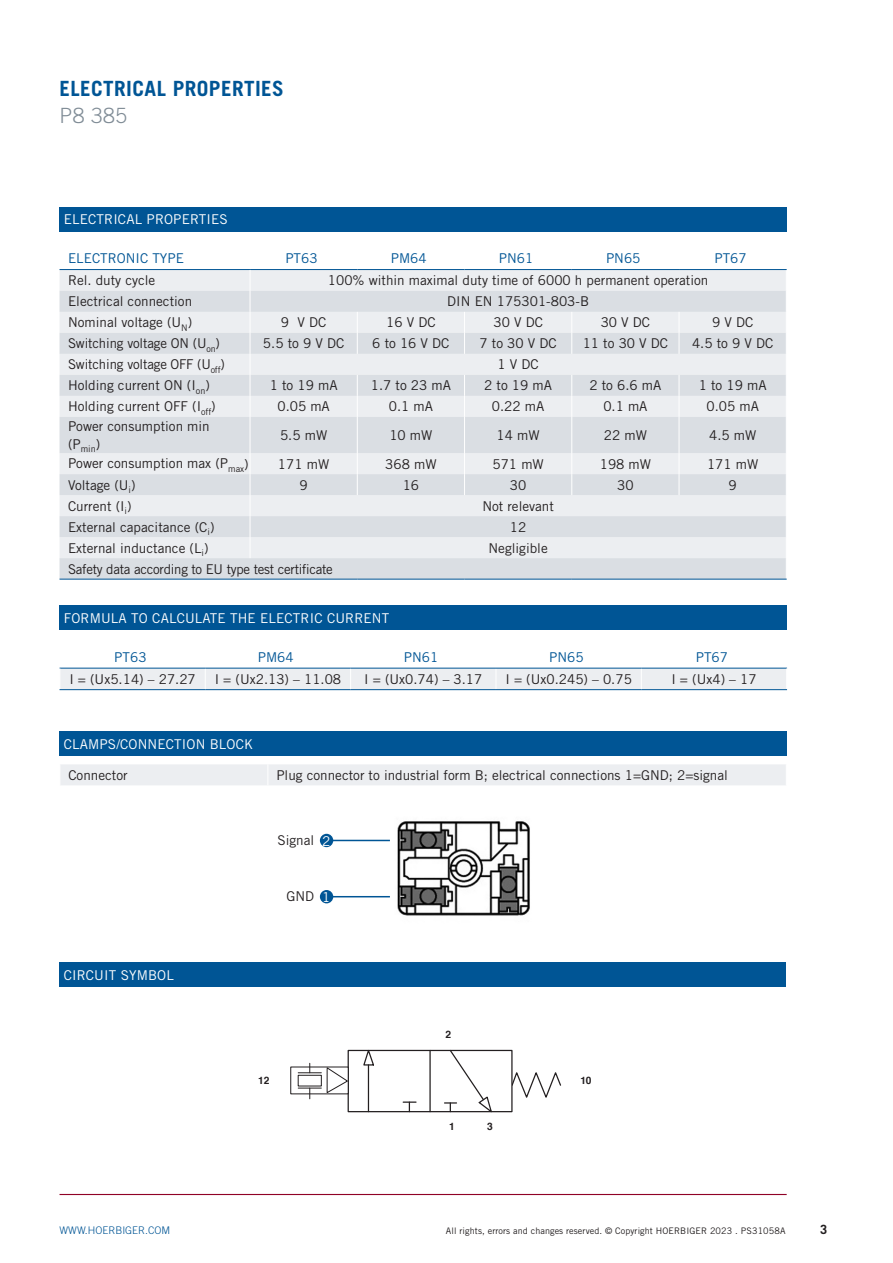
<style>
.page{position:relative;width:893px;height:1263px;background:#fff}
.page>*{position:absolute;margin:0;border:0;box-sizing:border-box;transform-origin:0 0}
.t1{font:700 21px "Trade Gothic LT Std";letter-spacing:.02em;color:#005595}
.t2{font:300 21px "Trade Gothic LT Std";color:#808c96}
.t3{font:13.5px/18px "Trade Gothic LT Std";color:#231f20}
.t4{font:13.5px "Trade Gothic LT Std";letter-spacing:.01em;color:#fff}
.t5{font:13.5px "Trade Gothic LT Std";color:#005595}
.t6{font:13.5px "Trade Gothic LT Std";letter-spacing:-.02em;color:#231f20}
.t7{font:700 12.75px "Trade Gothic LT Std";color:#231f20}
.t8{font:300 10.5px "Trade Gothic LT Std";color:#005595}
.t9{font:700 10.2px "Helvetica";color:#231f20}
.t10{font:9px "Trade Gothic LT Std";letter-spacing:.01em;color:#231f20}
</style>
<div class="page">
<hr style="left:60px;top:1194px;width:727px;height:1px;background:#900126">
<div style="left:320px;top:834px;width:13px;height:13px;background:#005595;border-radius:50%"></div>
<div style="left:60px;top:732px;width:727px;height:24px;background:#005595"></div>
<div style="left:60px;top:764px;width:726px;height:21px;background:#eceef1"></div>
<div style="left:60px;top:207px;width:727px;height:24px;background:#005595"></div>
<div style="left:60px;top:270px;width:726px;height:21px;background:#eceef1"></div>
<svg style="left:60px;top:291px;width:726px;height:288px;background:#e1e4e9"></svg>
<svg style="left:679px;top:312px;width:1px;height:42px"></svg>
<svg style="left:679px;top:375px;width:1px;height:42px"></svg>
<hr style="left:679px;top:417px;width:1px;height:36px;background:#fff">
<svg style="left:679px;top:453px;width:1px;height:42px"></svg>
<hr style="left:60px;top:269px;width:190px;height:1px;background:#005595">
<hr style="left:250px;top:269px;width:107px;height:1px;background:#005595">
<hr style="left:357px;top:269px;width:108px;height:1px;background:#005595">
<hr style="left:465px;top:269px;width:107px;height:1px;background:#005595">
<hr style="left:572px;top:269px;width:107px;height:1px;background:#005595">
<hr style="left:679px;top:269px;width:108px;height:1px;background:#005595">
<svg style="left:357px;top:312px;width:1px;height:42px"></svg>
<svg style="left:464px;top:312px;width:1px;height:42px"></svg>
<svg style="left:571px;top:312px;width:1px;height:42px"></svg>
<svg style="left:357px;top:375px;width:1px;height:42px"></svg>
<svg style="left:464px;top:375px;width:1px;height:42px"></svg>
<svg style="left:571px;top:375px;width:1px;height:42px"></svg>
<hr style="left:250px;top:417px;width:1px;height:36px;background:#fff">
<hr style="left:357px;top:417px;width:1px;height:36px;background:#fff">
<hr style="left:464px;top:417px;width:1px;height:36px;background:#fff">
<hr style="left:571px;top:417px;width:1px;height:36px;background:#fff">
<svg style="left:571px;top:453px;width:1px;height:42px"></svg>
<svg style="left:357px;top:453px;width:1px;height:42px"></svg>
<svg style="left:464px;top:453px;width:1px;height:42px"></svg>
<svg style="left:250px;top:453px;width:1px;height:105px"></svg>
<hr style="left:60px;top:579px;width:190px;height:1px;background:#005595">
<hr style="left:250px;top:579px;width:107px;height:1px;background:#005595">
<hr style="left:357px;top:579px;width:108px;height:1px;background:#005595">
<hr style="left:465px;top:579px;width:107px;height:1px;background:#005595">
<hr style="left:572px;top:579px;width:107px;height:1px;background:#005595">
<hr style="left:679px;top:579px;width:108px;height:1px;background:#005595">
<svg style="left:250px;top:270px;width:1px;height:147px"></svg>
<div style="left:60px;top:606px;width:727px;height:24px;background:#005595"></div>
<div style="left:60px;top:668px;width:727px;height:21px;background:#eceef1"></div>
<hr style="left:60px;top:689px;width:145px;height:1px;background:#005595">
<hr style="left:205px;top:689px;width:146px;height:1px;background:#005595">
<hr style="left:351px;top:689px;width:145px;height:1px;background:#005595">
<hr style="left:496px;top:689px;width:145px;height:1px;background:#005595">
<hr style="left:641px;top:689px;width:146px;height:1px;background:#005595">
<div style="left:60px;top:963px;width:726px;height:24px;background:#005595"></div>
<svg style="left:513px;top:1072px;width:48px;height:26px"></svg>
<div style="left:348px;top:1050px;width:165px;height:62px;border:1px solid #231f20"></div>
<hr style="left:429px;top:1050px;width:2px;height:62px;background:#231f20">
<hr style="left:368px;top:1065px;width:1px;height:47px;background:#231f20">
<svg style="left:362px;top:1049px;width:13px;height:17px"></svg>
<svg style="left:445px;top:1049px;width:48px;height:64px"></svg>
<svg style="left:403px;top:1101px;width:13px;height:11px"></svg>
<div style="left:290px;top:1066px;width:59px;height:28px;border:1px solid #231f20"></div>
<svg style="left:298px;top:1063px;width:51px;height:36px"></svg>
<img style="left:397px;top:821px;width:133px;height:95px">
<hr style="left:321px;top:840px;width:69px;height:1px;background:#005595">
<div style="left:320px;top:890px;width:13px;height:13px;background:#005595;border-radius:50%"></div>
<hr style="left:321px;top:896px;width:69px;height:1px;background:#005595">
<h1 class="t1" style="left:60px;top:76px;width:226px">ELECTRICAL PROPERTIES</h1>
<h1 class="t2" style="left:60px;top:103px;width:69px">P8 385</h1>
<p class="t4" style="left:64px;top:211px;width:165px">ELECTRICAL PROPERTIES</p>
<p class="t5" style="left:68px;top:250px;width:117px">ELECTRONIC TYPE</p>
<p class="t5" style="left:285px;top:250px;width:34px">PT63</p>
<p class="t5" style="left:391px;top:250px;width:37px">PM64</p>
<p class="t5" style="left:499px;top:250px;width:36px">PN61</p>
<p class="t5" style="left:606px;top:250px;width:36px">PN65</p>
<p class="t5" style="left:714px;top:250px;width:34px">PT67</p>
<p class="t3" style="left:68px;top:271px;width:89px">Rel. duty cycle</p>
<p class="t3" style="left:328px;top:271px;width:382px">100% within maximal duty time of 6000 h permanent operation</p>
<p class="t3" style="left:68px;top:292px;width:126px">Electrical connection</p>
<p class="t3" style="left:447px;top:292px;width:143px">DIN EN 175301-803-B</p>
<p class="t3" style="left:68px;top:313px;width:126px">Nominal voltage (U<sub>N</sub>)</p>
<p class="t3" style="left:281px;top:313px;width:47px">9 V DC</p>
<p class="t3" style="left:386px;top:313px;width:51px">16 V DC</p>
<p class="t3" style="left:493px;top:313px;width:51px">30 V DC</p>
<p class="t3" style="left:601px;top:313px;width:51px">30 V DC</p>
<p class="t3" style="left:712px;top:313px;width:43px">9 V DC</p>
<p class="t3" style="left:68px;top:334px;width:154px">Switching voltage ON (U<sub>on</sub>)</p>
<p class="t3" style="left:263px;top:334px;width:83px">5.5 to 9 V DC</p>
<p class="t3" style="left:372px;top:334px;width:79px">6 to 16 V DC</p>
<p class="t3" style="left:480px;top:334px;width:79px">7 to 30 V DC</p>
<p class="t3" style="left:583px;top:334px;width:87px">11 to 30 V DC</p>
<p class="t3" style="left:692px;top:334px;width:83px">4.5 to 9 V DC</p>
<p class="t3" style="left:68px;top:355px;width:158px">Switching voltage OFF (U<sub>off</sub>)</p>
<p class="t3" style="left:498px;top:355px;width:43px">1 V DC</p>
<p class="t3" style="left:68px;top:376px;width:143px">Holding current ON (I<sub>on</sub>)</p>
<p class="t3" style="left:270px;top:376px;width:69px">1 to 19 mA</p>
<p class="t3" style="left:371px;top:376px;width:82px">1.7 to 23 mA</p>
<p class="t3" style="left:484px;top:376px;width:69px">2 to 19 mA</p>
<p class="t3" style="left:589px;top:376px;width:73px">2 to 6.6 mA</p>
<p class="t3" style="left:699px;top:376px;width:69px">1 to 19 mA</p>
<p class="t3" style="left:68px;top:397px;width:149px">Holding current OFF (I<sub>off</sub>)</p>
<p class="t3" style="left:277px;top:397px;width:54px">0.05 mA</p>
<p class="t3" style="left:389px;top:397px;width:46px">0.1 mA</p>
<p class="t3" style="left:492px;top:397px;width:54px">0.22 mA</p>
<p class="t3" style="left:603px;top:397px;width:46px">0.1 mA</p>
<p class="t3" style="left:706px;top:397px;width:54px">0.05 mA</p>
<p class="t3" style="left:68px;top:417px;width:143px">Power consumption min (P<sub>min</sub>)</p>
<p class="t3" style="left:280px;top:426px;width:49px">5.5 mW</p>
<p class="t3" style="left:389px;top:426px;width:45px">10 mW</p>
<p class="t3" style="left:497px;top:426px;width:45px">14 mW</p>
<p class="t3" style="left:604px;top:426px;width:45px">22 mW</p>
<p class="t3" style="left:709px;top:426px;width:49px">4.5 mW</p>
<p class="t3" style="left:68px;top:454px;width:182px">Power consumption max (P<sub>max</sub>)</p>
<p class="t3" style="left:278px;top:454px;width:53px">171 mW</p>
<p class="t3" style="left:385px;top:454px;width:53px">368 mW</p>
<p class="t3" style="left:492px;top:454px;width:53px">571 mW</p>
<p class="t3" style="left:600px;top:454px;width:53px">198 mW</p>
<p class="t3" style="left:707px;top:454px;width:53px">171 mW</p>
<p class="t3" style="left:68px;top:475px;width:69px">Voltage (U<sub>i</sub>)</p>
<p class="t3" style="left:300px;top:475px;width:10px">9</p>
<p class="t3" style="left:403px;top:475px;width:18px">16</p>
<p class="t3" style="left:510px;top:475px;width:18px">30</p>
<p class="t3" style="left:617px;top:475px;width:18px">30</p>
<p class="t3" style="left:729px;top:475px;width:10px">9</p>
<p class="t3" style="left:68px;top:496px;width:65px">Current (I<sub>i</sub>)</p>
<p class="t3" style="left:482px;top:496px;width:73px">Not relevant</p>
<p class="t3" style="left:68px;top:517px;width:148px">External capacitance (C<sub>i</sub>)</p>
<p class="t3" style="left:510px;top:517px;width:18px">12</p>
<p class="t3" style="left:68px;top:538px;width:142px">External inductance (L<sub>i</sub>)</p>
<p class="t3" style="left:488px;top:538px;width:61px">Negligible</p>
<p class="t6" style="left:68px;top:560px;width:266px">Safety data according to EU type test certificate</p>
<p class="t4" style="left:64px;top:610px;width:327px">FORMULA TO CALCULATE THE ELECTRIC CURRENT</p>
<p class="t5" style="left:114px;top:649px;width:34px">PT63</p>
<p class="t5" style="left:258px;top:649px;width:37px">PM64</p>
<p class="t5" style="left:404px;top:649px;width:36px">PN61</p>
<p class="t5" style="left:549px;top:649px;width:36px">PN65</p>
<p class="t5" style="left:696px;top:649px;width:34px">PT67</p>
<p class="t3" style="left:69px;top:670px;width:128px">I = (Ux5.14) – 27.27</p>
<p class="t3" style="left:215px;top:670px;width:128px">I = (Ux2.13) – 11.08</p>
<p class="t3" style="left:364px;top:670px;width:120px">I = (Ux0.74) – 3.17</p>
<p class="t3" style="left:505px;top:670px;width:128px">I = (Ux0.245) – 0.75</p>
<p class="t3" style="left:671px;top:670px;width:87px">I = (Ux4) – 17</p>
<p class="t4" style="left:64px;top:736px;width:191px">CLAMPS/CONNECTION BLOCK</p>
<p class="t3" style="left:68px;top:766px;width:61px">Connector</p>
<p class="t3" style="left:276px;top:766px;width:453px">Plug connector to industrial form B; electrical connections 1=GND; 2=signal</p>
<p class="t4" style="left:64px;top:967px;width:112px">CIRCUIT SYMBOL</p>
<p class="t3" style="left:278px;top:831px;width:38px">Signal</p>
<p class="t4" style="left:322px;top:832px;width:10px">2</p>
<p class="t3" style="left:287px;top:887px;width:29px">GND</p>
<p class="t4" style="left:322px;top:889px;width:10px">1</p>
<p class="t9" style="left:258px;top:1072px;width:13px">12</p>
<p class="t9" style="left:445px;top:1027px;width:7px">2</p>
<p class="t9" style="left:449px;top:1118px;width:7px">1</p>
<p class="t9" style="left:487px;top:1118px;width:7px">3</p>
<p class="t9" style="left:581px;top:1072px;width:13px">10</p>
<p class="t8" style="left:60px;top:1224px;width:112px">WWW.HOERBIGER.COM</p>
<p class="t10" style="left:446px;top:1226px;width:341px">All rights, errors and changes reserved. © Copyright HOERBIGER 2023 . PS31058A</p>
<p class="t7" style="left:820px;top:1222px;width:9px">3</p>
</div>
